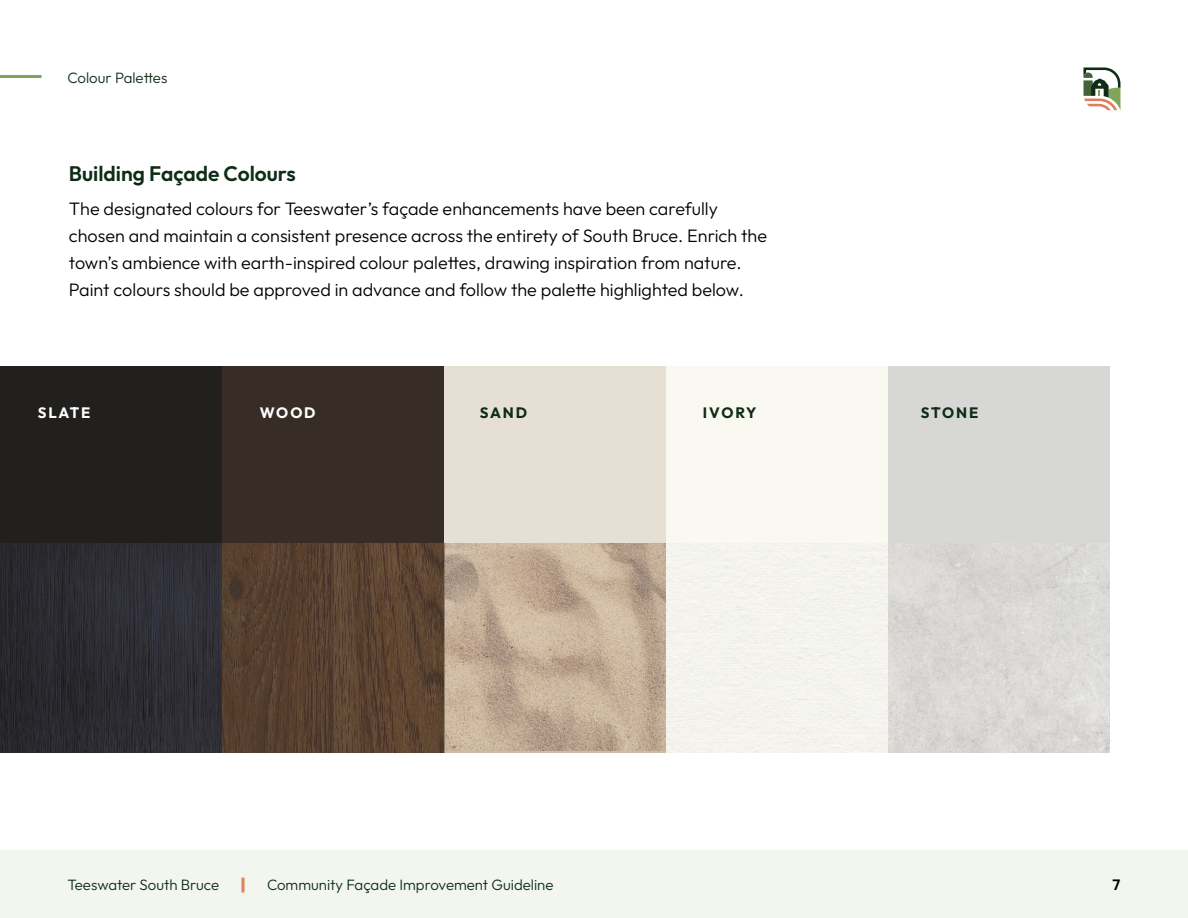
<style>
.page{position:relative;width:1188px;height:918px;background:#fff}
.page>*{position:absolute;margin:0;border:0;box-sizing:border-box;transform-origin:0 0}
.t1{font:600 21px "Outfit";color:#0f2c18}
.t2{font:300 18px/27px "Outfit";color:#000}
.t3{font:300 15px "Outfit";color:#0f2c18}
.t4{font:700 15px "Outfit";letter-spacing:.115em;color:#0e2c18}
.t5{font:700 15px "Outfit";letter-spacing:.125em;color:#fff}
.t6{font:600 15px "Outfit";color:#000}
</style>
<div class="page">
<div style="left:0;top:850px;width:1188px;height:68px;background:#f2f6ee"></div>
<svg style="left:1083px;top:68px;width:37px;height:42px"></svg>
<svg style="left:242px;top:878px;width:2px;height:15px"></svg>
<hr style="left:0;top:75px;width:42px;height:3px;background:#80a459">
<div style="left:216px;top:366px;width:228px;height:255px;background:#382d26"></div>
<div style="left:0;top:366px;width:222px;height:255px;background:#21201f"></div>
<div style="left:444px;top:366px;width:222px;height:255px;background:#e6e0d4"></div>
<div style="left:666px;top:366px;width:222px;height:255px;background:#f9f8f1"></div>
<div style="left:888px;top:366px;width:222px;height:255px;background:#d7d8d5"></div>
<div style="left:888px;top:543px;width:222px;height:210px;background:#dad9d5"></div>
<svg style="left:222px;top:543px;width:222px;height:210px;fill:#59412f"></svg>
<div style="left:0;top:543px;width:222px;height:210px;background:linear-gradient(to right,#28272c,#303038)"></div>
<svg style="left:444px;top:543px;width:222px;height:210px"></svg>
<div style="left:666px;top:543px;width:222px;height:210px;background:#f5f3e7"></div>
<p class="t3" style="left:68px;top:68px;width:101px">Colour Palettes</p>
<p class="t1" style="left:69px;top:160px;width:228px">Building Façade Colours</p>
<p class="t2" style="left:69px;top:196px;width:700px">The designated colours for Teeswater’s façade enhancements have been carefully chosen and maintain a consistent presence across the entirety of South Bruce. Enrich the town’s ambience with earth-inspired colour palettes, drawing inspiration from nature.<br>Paint colours should be approved in advance and follow the palette highlighted below.</p>
<p class="t5" style="left:38px;top:403px;width:54px">SLATE</p>
<p class="t5" style="left:260px;top:403px;width:57px">WOOD</p>
<p class="t4" style="left:480px;top:403px;width:49px">SAND</p>
<p class="t4" style="left:703px;top:403px;width:55px">IVORY</p>
<p class="t4" style="left:921px;top:403px;width:59px">STONE</p>
<p class="t3" style="left:68px;top:876px;width:153px">Teeswater South Bruce</p>
<p class="t3" style="left:267px;top:876px;width:288px">Community Façade Improvement Guideline</p>
<p class="t6" style="left:1113px;top:875px;width:9px">7</p>
</div>
